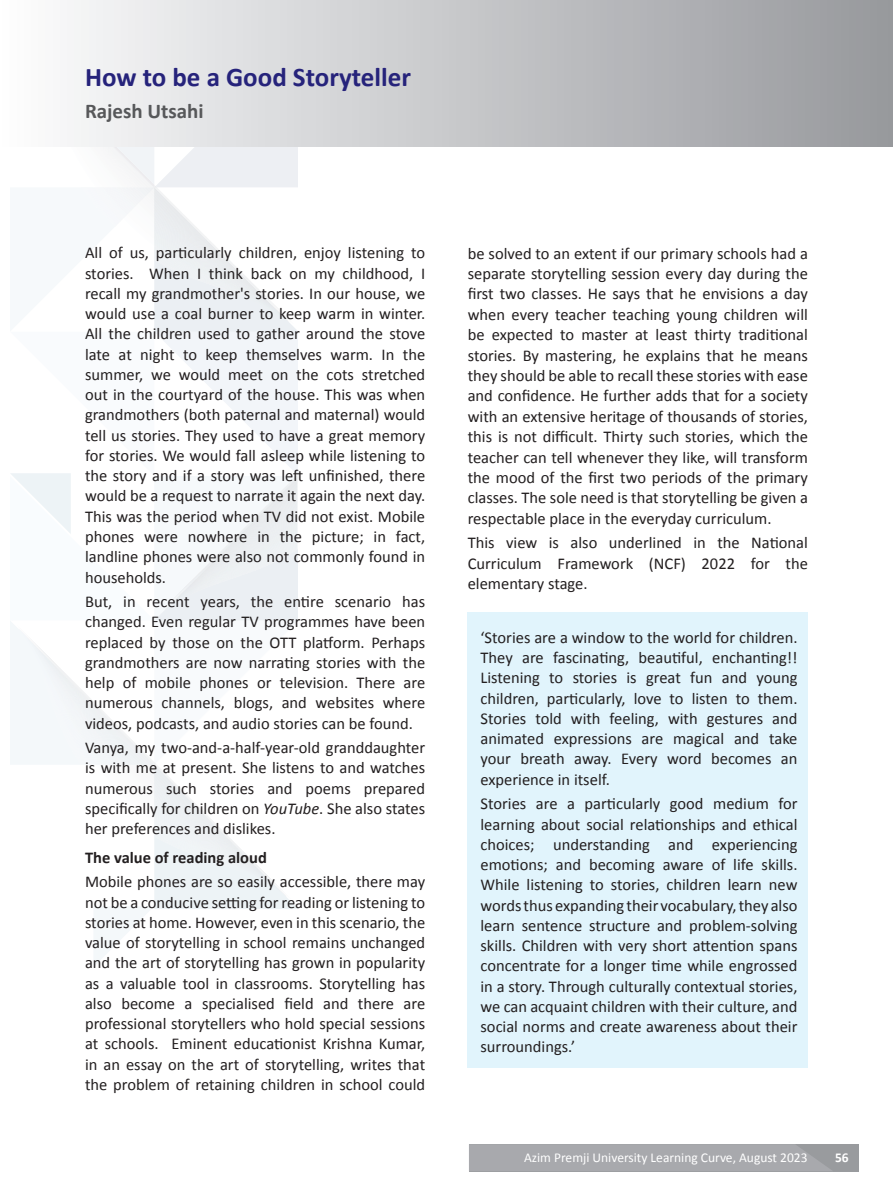
<style>
.page{position:relative;width:893px;height:1191px;background:#fff}
.page>*{position:absolute;margin:0;border:0;box-sizing:border-box;transform-origin:0 0}
.t1{font:700 27px "Calibri";color:#26237b}
.t2{font:700 21px "Calibri";color:#57585a}
.t3{font:16.5px/20.2px "Calibri";color:#231f20;text-align:justify}
.t4{font:700 16.5px "Calibri";color:#231f20}
.t5{font:13.5px "Calibri";color:#fff}
.t6{font:700 13.5px "Calibri";color:#fff}
.s1{font-style:italic}
</style>
<div class="page">
<div style="left:468px;top:612px;width:340px;height:456px;background:#e1f4fc"></div>
<svg style="left:10px;top:146px;width:288px;height:820px"></svg>
<div style="left:0;top:0;width:893px;height:146px;background:linear-gradient(to right,#fcfdfd,#96989c)"></div>
<div style="left:469px;top:1144px;width:390px;height:27px;background:#999b9e"></div>
<div style="left:469px;top:1144px;width:363px;height:27px;background:#a8a9ad"></div>
<h1 class="t1" style="left:85px;top:60px;width:327px">How to be a Good Storyteller</h1>
<p class="t2" style="left:85px;top:98px;width:120px">Rajesh Utsahi</p>
<p class="t3" style="left:85px;top:243px;width:342px">All of us, particularly children, enjoy listening to stories. When I think back on my childhood, I recall my grandmother's stories. In our house, we would use a coal burner to keep warm in winter.<br>All the children used to gather around the stove late at night to keep themselves warm. In the summer, we would meet on the cots stretched out in the courtyard of the house. This was when grandmothers (both paternal and maternal) would tell us stories. They used to have a great memory for stories. We would fall asleep while listening to the story and if a story was left unfinished, there would be a request to narrate it again the next day.<br>This was the period when TV did not exist. Mobile phones were nowhere in the picture; in fact, landline phones were also not commonly found in households.</p>
<p class="t3" style="left:85px;top:591px;width:342px">But, in recent years, the entire scenario has changed. Even regular TV programmes have been replaced by those on the OTT platform. Perhaps grandmothers are now narrating stories with the help of mobile phones or television. There are numerous channels, blogs, and websites where videos, podcasts, and audio stories can be found.</p>
<p class="t3" style="left:85px;top:737px;width:342px">Vanya, my two-and-a-half-year-old granddaughter is with me at present. She listens to and watches numerous such stories and poems prepared specifically for children on <span class="s1">YouTube</span>. She also states her preferences and dislikes.</p>
<p class="t4" style="left:85px;top:847px;width:183px">The value of reading aloud</p>
<p class="t3" style="left:85px;top:871px;width:342px">Mobile phones are so easily accessible, there may not be a conducive setting for reading or listening to stories at home. However, even in this scenario, the value of storytelling in school remains unchanged and the art of storytelling has grown in popularity as a valuable tool in classrooms. Storytelling has also become a specialised field and there are professional storytellers who hold special sessions at schools. Eminent educationist Krishna Kumar, in an essay on the art of storytelling, writes that the problem of retaining children in school could</p>
<p class="t3" style="left:468px;top:243px;width:342px">be solved to an extent if our primary schools had a separate storytelling session every day during the first two classes. He says that he envisions a day when every teacher teaching young children will be expected to master at least thirty traditional stories. By mastering, he explains that he means they should be able to recall these stories with ease and confidence. He further adds that for a society with an extensive heritage of thousands of stories, this is not difficult. Thirty such stories, which the teacher can tell whenever they like, will transform the mood of the first two periods of the primary classes. The sole need is that storytelling be given a respectable place in the everyday curriculum.</p>
<p class="t3" style="left:468px;top:533px;width:342px">This view is also underlined in the National Curriculum Framework (NCF) 2022 for the elementary stage.</p>
<p class="t3" style="left:480px;top:627px;width:318px">‘Stories are a window to the world for children.<br>They are fascinating, beautiful, enchanting!!<br>Listening to stories is great fun and young children, particularly, love to listen to them.<br>Stories told with feeling, with gestures and animated expressions are magical and take your breath away. Every word becomes an experience in itself.</p>
<p class="t3" style="left:480px;top:793px;width:318px">Stories are a particularly good medium for learning about social relationships and ethical choices; understanding and experiencing emotions; and becoming aware of life skills.<br>While listening to stories, children learn new words thus expanding their vocabulary, they also learn sentence structure and problem-solving skills. Children with very short attention spans concentrate for a longer time while engrossed in a story. Through culturally contextual stories, we can acquaint children with their culture, and social norms and create awareness about their surroundings.’</p>
<p class="t5" style="left:524px;top:1148px;width:285px">Azim Premji University Learning Curve, August 2023</p>
<p class="t6" style="left:835px;top:1149px;width:15px">56</p>
</div>
